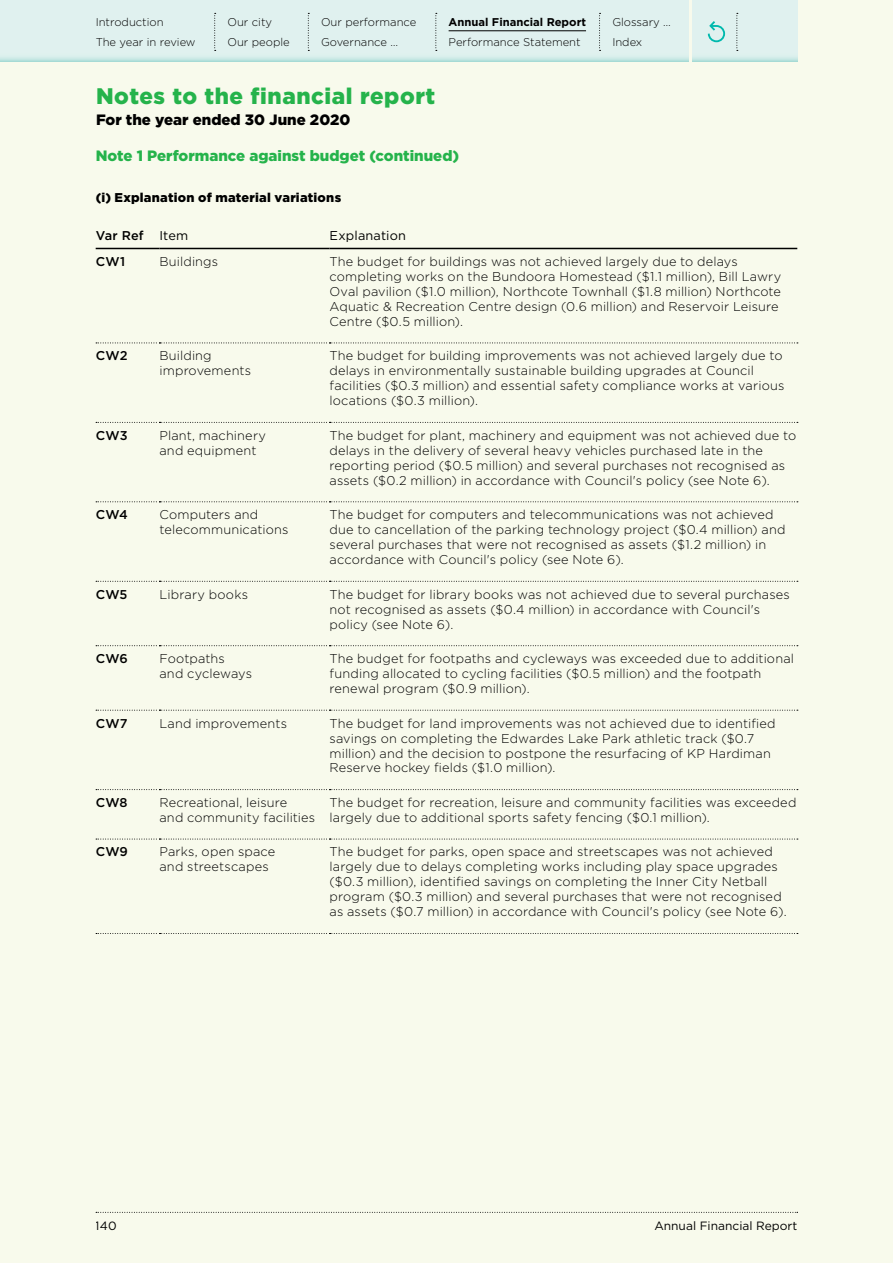
<style>
.page{position:relative;width:893px;height:1263px;background:#f8faec}
.page>*{position:absolute;margin:0;border:0;box-sizing:border-box;transform-origin:0 0}
.t1{font:900 22.5px "Gotham HTF";letter-spacing:.025em;color:#25b34b}
.t2{font:900 15px "Gotham";color:#25b34b}
.t3{font:900 15px "Gotham HTF";color:#000}
.t4{font:300 12.75px/15px "Gotham HTF";letter-spacing:.01em;color:#000}
.t5{font:500 12.75px "Gotham HTF";letter-spacing:.02em;color:#000}
.t6{font:900 12.75px "Gotham HTF";letter-spacing:.02em;color:#000}
.t7{font:12.75px "Gotham HTF";letter-spacing:.01em;color:#000}
.t8{font:12px "Gotham HTF";color:#000}
.t9{font:300 11.25px/19.2px "Gotham HTF";color:#000}
.t10{font:700 11.25px "Gotham HTF";color:#000}
.s1{font-weight:400}
</style>
<div class="page">
<hr style="left:96px;top:248px;width:63px;height:1px;background:#000">
<hr style="left:159px;top:248px;width:171px;height:1px;background:#000">
<hr style="left:330px;top:248px;width:467px;height:1px;background:#000">
<svg style="left:96px;top:343px;width:702px;height:1px"></svg>
<svg style="left:96px;top:422px;width:702px;height:1px"></svg>
<svg style="left:96px;top:501px;width:702px;height:1px"></svg>
<svg style="left:96px;top:581px;width:702px;height:1px"></svg>
<svg style="left:96px;top:645px;width:702px;height:1px"></svg>
<svg style="left:96px;top:710px;width:702px;height:1px"></svg>
<svg style="left:96px;top:789px;width:702px;height:1px"></svg>
<svg style="left:96px;top:839px;width:702px;height:1px"></svg>
<svg style="left:96px;top:933px;width:702px;height:1px"></svg>
<svg style="left:96px;top:1212px;width:702px;height:1px"></svg>
<svg style="left:0;top:0;width:688px;height:62px;background:#dcefed"></svg>
<svg style="left:692px;top:0;width:105px;height:62px;background:#dcefed"></svg>
<hr style="left:449px;top:31px;width:137px;height:1px;background:#000">
<svg style="left:435px;top:13px;width:2px;height:38px"></svg>
<svg style="left:308px;top:13px;width:1px;height:38px"></svg>
<svg style="left:214px;top:13px;width:2px;height:38px"></svg>
<svg style="left:599px;top:13px;width:2px;height:38px"></svg>
<svg style="left:707px;top:19px;width:19px;height:24px"></svg>
<svg style="left:736px;top:13px;width:2px;height:38px"></svg>
<p class="t9" style="left:96px;top:13px;width:101px">Introduction<br>The year in review</p>
<p class="t9" style="left:227px;top:13px;width:64px">Our city<br>Our people</p>
<p class="t9" style="left:321px;top:13px;width:97px">Our performance<br>Governance …</p>
<p class="t10" style="left:449px;top:16px;width:139px">Annual Financial Report</p>
<p class="t9" style="left:449px;top:32px;width:134px">Performance Statement</p>
<h1 class="t1" style="left:96px;top:83px;width:341px">Notes to the financial report</h1>
<p class="t3" style="left:96px;top:111px;width:256px">For the year ended 30 June 2020</p>
<p class="t2" style="left:96px;top:147px;width:365px">Note 1 Performance against budget (continued)</p>
<p class="t9" style="left:612px;top:13px;width:60px">Glossary …<br>Index</p>
<p class="t6" style="left:96px;top:190px;width:247px">(i) Explanation of material variations</p>
<p class="t5" style="left:96px;top:228px;width:94px">Var Ref <span class="s1">Item</span></p>
<p class="t7" style="left:330px;top:228px;width:78px">Explanation</p>
<p class="t5" style="left:96px;top:254px;width:31px">CW1</p>
<p class="t4" style="left:159px;top:254px;width:60px">Buildings</p>
<p class="t4" style="left:330px;top:254px;width:453px">The budget for buildings was not achieved largely due to delays completing works on the Bundoora Homestead ($1.1 million), Bill Lawry Oval pavilion ($1.0 million), Northcote Townhall ($1.8 million) Northcote Aquatic &amp; Recreation Centre design (0.6 million) and Reservoir Leisure Centre ($0.5 million).</p>
<p class="t5" style="left:96px;top:349px;width:33px">CW2</p>
<p class="t4" style="left:159px;top:348px;width:93px">Building improvements</p>
<p class="t4" style="left:330px;top:348px;width:456px">The budget for building improvements was not achieved largely due to delays in environmentally sustainable building upgrades at Council facilities ($0.3 million) and essential safety compliance works at various locations ($0.3 million).</p>
<p class="t5" style="left:96px;top:428px;width:34px">CW3</p>
<p class="t4" style="left:159px;top:428px;width:108px">Plant, machinery and equipment</p>
<p class="t4" style="left:330px;top:428px;width:468px">The budget for plant, machinery and equipment was not achieved due to delays in the delivery of several heavy vehicles purchased late in the reporting period ($0.5 million) and several purchases not recognised as assets ($0.2 million) in accordance with Council's policy (see Note 6).</p>
<p class="t5" style="left:96px;top:507px;width:34px">CW4</p>
<p class="t4" style="left:159px;top:507px;width:131px">Computers and telecommunications</p>
<p class="t4" style="left:330px;top:507px;width:457px">The budget for computers and telecommunications was not achieved due to cancellation of the parking technology project ($0.4 million) and several purchases that were not recognised as assets ($1.2 million) in accordance with Council's policy (see Note 6).</p>
<p class="t5" style="left:96px;top:587px;width:33px">CW5</p>
<p class="t4" style="left:159px;top:586px;width:90px">Library books</p>
<p class="t4" style="left:330px;top:586px;width:462px">The budget for library books was not achieved due to several purchases not recognised as assets ($0.4 million) in accordance with Council's policy (see Note 6).</p>
<p class="t5" style="left:96px;top:651px;width:34px">CW6</p>
<p class="t4" style="left:159px;top:651px;width:94px">Footpaths<br>and cycleways</p>
<p class="t4" style="left:330px;top:651px;width:466px">The budget for footpaths and cycleways was exceeded due to additional funding allocated to cycling facilities ($0.5 million) and the footpath renewal program ($0.9 million).</p>
<p class="t5" style="left:96px;top:716px;width:33px">CW7</p>
<p class="t4" style="left:159px;top:715px;width:129px">Land improvements</p>
<p class="t4" style="left:330px;top:715px;width:447px">The budget for land improvements was not achieved due to identified savings on completing the Edwardes Lake Park athletic track ($0.7 million) and the decision to postpone the resurfacing of KP Hardiman Reserve hockey fields ($1.0 million).</p>
<p class="t5" style="left:96px;top:795px;width:33px">CW8</p>
<p class="t4" style="left:159px;top:795px;width:157px">Recreational, leisure<br>and community facilities</p>
<p class="t4" style="left:330px;top:795px;width:468px">The budget for recreation, leisure and community facilities was exceeded largely due to additional sports safety fencing ($0.1 million).</p>
<p class="t5" style="left:96px;top:845px;width:34px">CW9</p>
<p class="t4" style="left:159px;top:844px;width:117px">Parks, open space and streetscapes</p>
<p class="t4" style="left:330px;top:844px;width:459px">The budget for parks, open space and streetscapes was not achieved largely due to delays completing works including play space upgrades ($0.3 million), identified savings on completing the Inner City Netball program ($0.3 million) and several purchases that were not recognised as assets ($0.7 million) in accordance with Council's policy (see Note 6).</p>
<p class="t8" style="left:96px;top:1219px;width:22px">140</p>
<p class="t8" style="left:654px;top:1219px;width:144px">Annual Financial Report</p>
</div>
